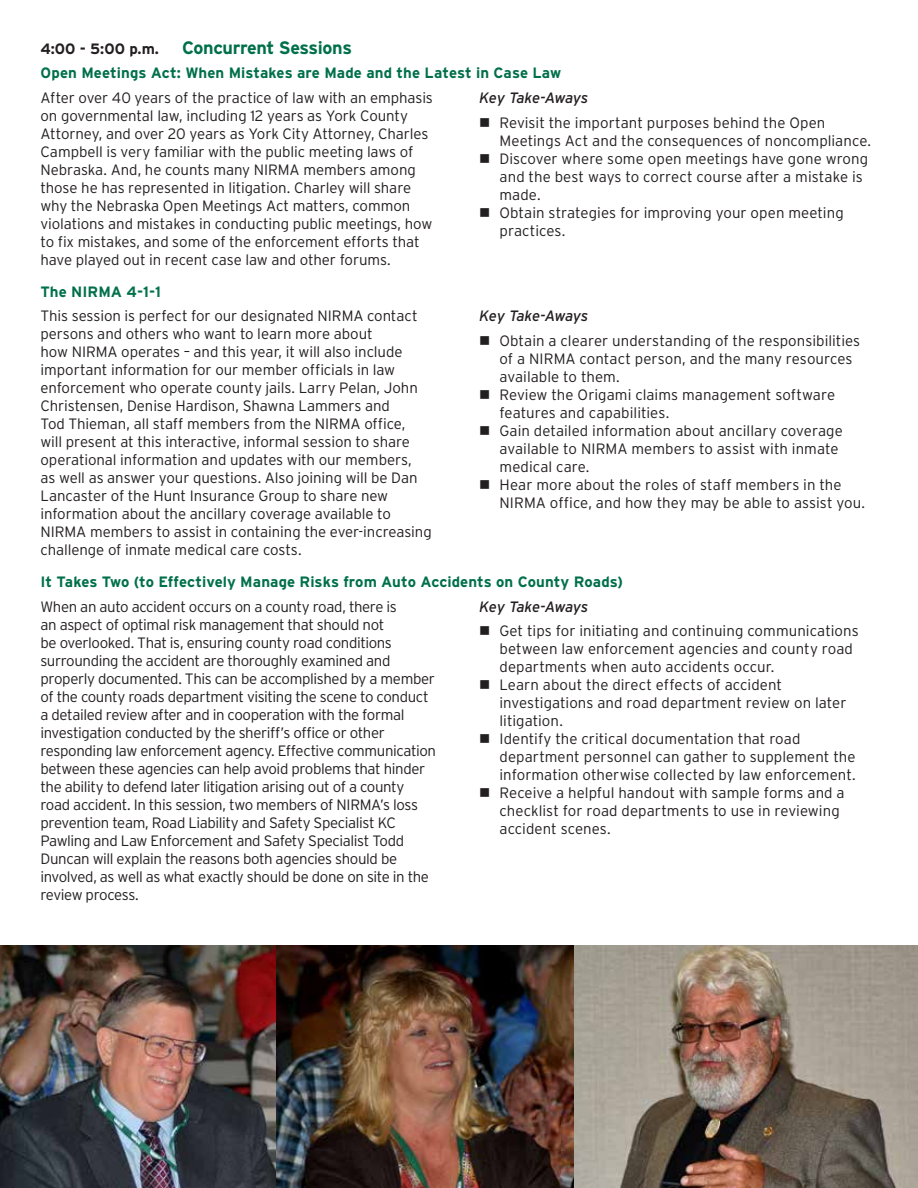
<style>
.page{position:relative;width:918px;height:1188px;background:#fff}
.page>*{position:absolute;margin:0;border:0;box-sizing:border-box;transform-origin:0 0}
.t1{font:700 18px "Interstate";letter-spacing:-.02em;color:#00704a}
.t2{font:300 15px/18px "Interstate";letter-spacing:-.01em;color:#231f20}
.t3{font:700 15px "Interstate";letter-spacing:.005em;color:#00704a}
.t4{font:italic 15px "Interstate";letter-spacing:-.03em;color:#231f20}
.t5{font:700 15px "Interstate";color:#231f20}
</style>
<div class="page">
<img style="left:0;top:945px;width:918px;height:243px">
<p class="t5" style="left:40px;top:40px;width:120px">4:00 - 5:00 p.m.</p>
<p class="t1" style="left:182px;top:37px;width:171px">Concurrent Sessions</p>
<p class="t3" style="left:40px;top:65px;width:522px">Open Meetings Act: When Mistakes are Made and the Latest in Case Law</p>
<p class="t2" style="left:40px;top:89px;width:394px">After over 40 years of the practice of law with an emphasis on governmental law, including 12 years as York County Attorney, and over 20 years as York City Attorney, Charles Campbell is very familiar with the public meeting laws of Nebraska. And, he counts many NIRMA members among those he has represented in litigation. Charley will share why the Nebraska Open Meetings Act matters, common violations and mistakes in conducting public meetings, how to fix mistakes, and some of the enforcement efforts that have played out in recent case law and other forums.</p>
<p class="t4" style="left:479px;top:89px;width:111px">Key Take-Aways</p>
<p class="t2" style="left:500px;top:113px;width:373px;text-indent:-20px">■ Revisit the important purposes behind the Open<br>Meetings Act and the consequences of noncompliance.</p>
<p class="t2" style="left:500px;top:149px;width:370px;text-indent:-20px">■ Discover where some open meetings have gone wrong and the best ways to correct course after a mistake is made.</p>
<p class="t2" style="left:500px;top:203px;width:346px;text-indent:-20px">■ Obtain strategies for improving your open meeting practices.</p>
<p class="t3" style="left:40px;top:283px;width:122px">The NIRMA 4-1-1</p>
<p class="t2" style="left:40px;top:307px;width:393px">This session is perfect for our designated NIRMA contact persons and others who want to learn more about<br>how NIRMA operates – and this year, it will also include important information for our member officials in law enforcement who operate county jails. Larry Pelan, John Christensen, Denise Hardison, Shawna Lammers and<br>Tod Thieman, all staff members from the NIRMA office,<br>will present at this interactive, informal session to share operational information and updates with our members,<br>as well as answer your questions. Also joining will be Dan Lancaster of the Hunt Insurance Group to share new information about the ancillary coverage available to NIRMA members to assist in containing the ever-increasing challenge of inmate medical care costs.</p>
<p class="t4" style="left:479px;top:308px;width:111px">Key Take-Aways</p>
<p class="t2" style="left:500px;top:332px;width:362px;text-indent:-20px">■ Obtain a clearer understanding of the responsibilities of a NIRMA contact person, and the many resources available to them.</p>
<p class="t2" style="left:500px;top:386px;width:337px;text-indent:-20px">■ Review the Origami claims management software features and capabilities.</p>
<p class="t2" style="left:500px;top:422px;width:345px;text-indent:-20px">■ Gain detailed information about ancillary coverage available to NIRMA members to assist with inmate medical care.</p>
<p class="t2" style="left:500px;top:476px;width:367px;text-indent:-20px">■ Hear more about the roles of staff members in the<br>NIRMA office, and how they may be able to assist you.</p>
<p class="t3" style="left:40px;top:573px;width:584px">It Takes Two (to Effectively Manage Risks from Auto Accidents on County Roads)</p>
<p class="t2" style="left:40px;top:597px;width:397px">When an auto accident occurs on a county road, there is<br>an aspect of optimal risk management that should not<br>be overlooked. That is, ensuring county road conditions surrounding the accident are thoroughly examined and properly documented. This can be accomplished by a member of the county roads department visiting the scene to conduct a detailed review after and in cooperation with the formal investigation conducted by the sheriff’s office or other responding law enforcement agency. Effective communication between these agencies can help avoid problems that hinder the ability to defend later litigation arising out of a county road accident. In this session, two members of NIRMA’s loss prevention team, Road Liability and Safety Specialist KC Pawling and Law Enforcement and Safety Specialist Todd Duncan will explain the reasons both agencies should be involved, as well as what exactly should be done on site in the review process.</p>
<p class="t4" style="left:479px;top:598px;width:111px">Key Take-Aways</p>
<p class="t2" style="left:500px;top:622px;width:361px;text-indent:-20px">■ Get tips for initiating and continuing communications between law enforcement agencies and county road departments when auto accidents occur.</p>
<p class="t2" style="left:500px;top:676px;width:349px;text-indent:-20px">■ Learn about the direct effects of accident investigations and road department review on later litigation.</p>
<p class="t2" style="left:500px;top:730px;width:358px;text-indent:-20px">■ Identify the critical documentation that road department personnel can gather to supplement the information otherwise collected by law enforcement.</p>
<p class="t2" style="left:500px;top:784px;width:347px;text-indent:-20px">■ Receive a helpful handout with sample forms and a checklist for road departments to use in reviewing accident scenes.</p>
</div>
